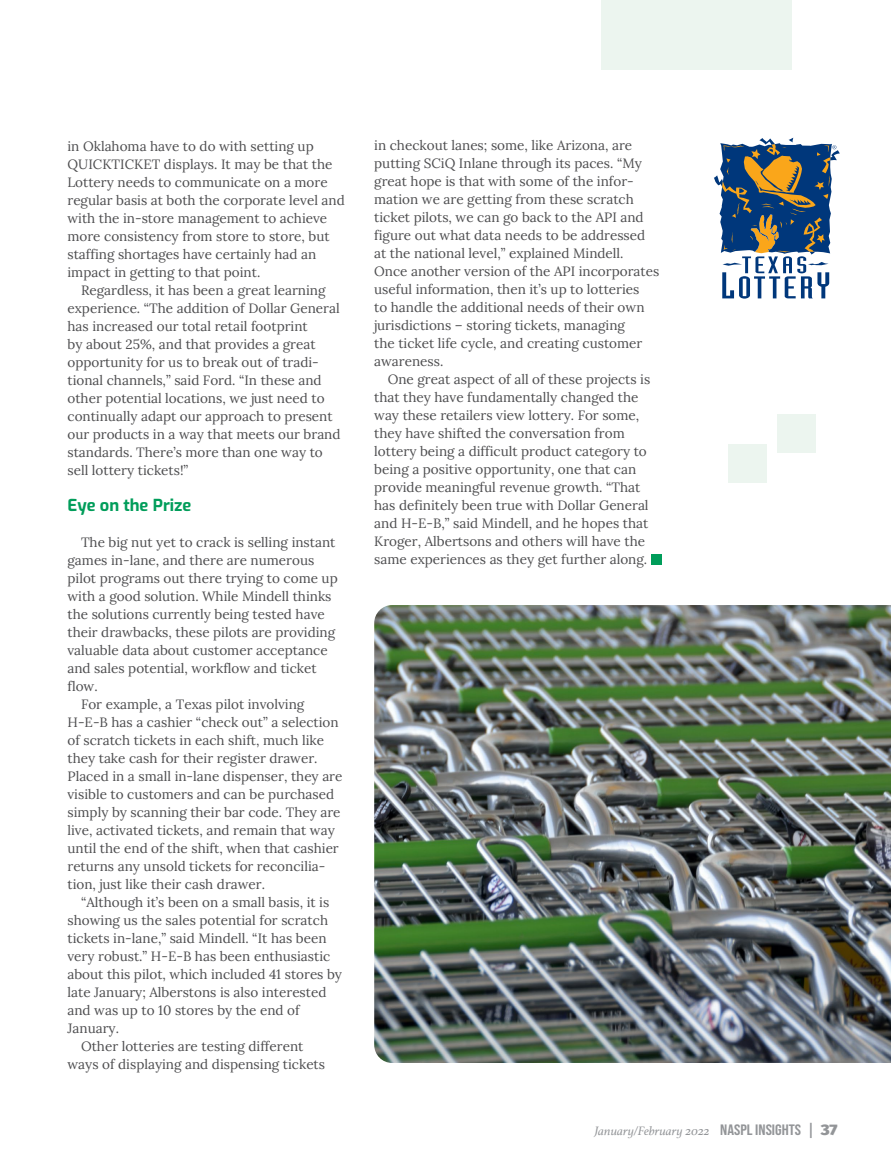
<style>
.page{position:relative;width:891px;height:1161px;background:#fff}
.page>*{position:absolute;margin:0;border:0;box-sizing:border-box;transform-origin:0 0}
.t1{font:700 16.5px "Exo";color:#009d5a}
.t2{font:13.5px/18px "Lora";color:#4d4d4f}
.t3{font:italic 12.75px "Athelas";color:#939598}
.s1{font-family:"Bebas Neue";font-style:normal;font-size:15px}
.s2{font-family:"Fira Sans";font-weight:900;font-style:normal;font-size:15px}
</style>
<div class="page">
<div style="left:601px;top:0;width:190px;height:69px;background:#ecf5ef"></div>
<img style="left:374px;top:605px;width:517px;height:458px">
<svg style="left:714px;top:138px;width:126px;height:161px"></svg>
<div style="left:777px;top:414px;width:39px;height:39px;background:#ecf5ef"></div>
<div style="left:728px;top:444px;width:38px;height:38px;background:#ecf5ef"></div>
<div style="left:651px;top:555px;width:11px;height:10px;background:#009d5a"></div>
<p class="t2" style="left:68px;top:137px;width:279px">in Oklahoma have to do with setting up QUICKTICKET displays. It may be that the Lottery needs to communicate on a more regular basis at both the corporate level and with the in-store management to achieve more consistency from store to store, but staffing shortages have certainly had an impact in getting to that point.</p>
<p class="t2" style="left:68px;top:281px;width:275px;text-indent:14px">Regardless, it has been a great learning experience. “The addition of Dollar General has increased our total retail footprint<br>by about 25%, and that provides a great opportunity for us to break out of tradi&shy;tional channels,” said Ford. “In these and other potential locations, we just need to continually adapt our approach to present our products in a way that meets our brand standards. There’s more than one way to sell lottery tickets!”</p>
<p class="t1" style="left:68px;top:493px;width:126px">Eye on the Prize</p>
<p class="t2" style="left:81px;top:533px;width:256px">The big nut yet to crack is selling instant</p>
<p class="t2" style="left:68px;top:551px;width:248px">games in-lane, and there are numerous</p>
<p class="t2" style="left:68px;top:569px;width:272px">pilot programs out there trying to come up</p>
<p class="t2" style="left:68px;top:587px;width:266px">with a good solution. While Mindell thinks</p>
<p class="t2" style="left:68px;top:605px;width:259px">the solutions currently being tested have</p>
<p class="t2" style="left:68px;top:623px;width:269px">their drawbacks, these pilots are providing</p>
<p class="t2" style="left:68px;top:641px;width:262px">valuable data about customer acceptance</p>
<p class="t2" style="left:68px;top:659px;width:251px">and sales potential, workflow and ticket</p>
<p class="t2" style="left:68px;top:677px;width:32px">flow.</p>
<p class="t2" style="left:81px;top:695px;width:225px">For example, a Texas pilot involving</p>
<p class="t2" style="left:68px;top:713px;width:273px">H-E-B has a cashier “check out” a selection</p>
<p class="t2" style="left:68px;top:731px;width:258px">of scratch tickets in each shift, much like</p>
<p class="t2" style="left:68px;top:749px;width:252px">they take cash for their register drawer.</p>
<p class="t2" style="left:68px;top:767px;width:276px">Placed in a small in-lane dispenser, they are</p>
<p class="t2" style="left:68px;top:785px;width:268px">visible to customers and can be purchased</p>
<p class="t2" style="left:68px;top:803px;width:275px">simply by scanning their bar code. They are</p>
<p class="t2" style="left:68px;top:821px;width:269px">live, activated tickets, and remain that way</p>
<p class="t2" style="left:68px;top:839px;width:273px">until the end of the shift, when that cashier</p>
<p class="t2" style="left:68px;top:857px;width:259px">returns any unsold tickets for reconcilia-</p>
<p class="t2" style="left:68px;top:875px;width:199px">tion, just like their cash drawer.</p>
<p class="t2" style="left:81px;top:893px;width:250px">“Although it’s been on a small basis, it is</p>
<p class="t2" style="left:68px;top:910px;width:262px">showing us the sales potential for scratch</p>
<p class="t2" style="left:68px;top:928px;width:261px">tickets in-lane,” said Mindell. “It has been</p>
<p class="t2" style="left:68px;top:946px;width:264px">very robust.” H-E-B has been enthusiastic</p>
<p class="t2" style="left:68px;top:964px;width:276px">about this pilot, which included 41 stores by</p>
<p class="t2" style="left:68px;top:982px;width:261px">late January; Alberstons is also interested</p>
<p class="t2" style="left:68px;top:1000px;width:234px">and was up to 10 stores by the end of</p>
<p class="t2" style="left:68px;top:1018px;width:53px">January.</p>
<p class="t2" style="left:81px;top:1036px;width:224px">Other lotteries are testing different</p>
<p class="t2" style="left:68px;top:1054px;width:259px">ways of displaying and dispensing tickets</p>
<p class="t2" style="left:374px;top:135px;width:287px">in checkout lanes; some, like Arizona, are putting SCiQ Inlane through its paces. “My great hope is that with some of the infor&shy;mation we are getting from these scratch ticket pilots, we can go back to the API and figure out what data needs to be addressed at the national level,” explained Mindell.<br>Once another version of the API incorporates useful information, then it’s up to lotteries<br>to handle the additional needs of their own jurisdictions – storing tickets, managing<br>the ticket life cycle, and creating customer awareness.</p>
<p class="t2" style="left:374px;top:369px;width:278px;text-indent:13px">One great aspect of all of these projects is that they have fundamentally changed the way these retailers view lottery. For some, they have shifted the conversation from lottery being a difficult product category to being a positive opportunity, one that can provide meaningful revenue growth. “That has definitely been true with Dollar General and H-E-B,” said Mindell, and he hopes that Kroger, Albertsons and others will have the same experiences as they get further along.</p>
<p class="t3" style="left:594px;top:1121px;width:245px">January/February 2022 <span class="s1">NASPL INSIGHTS |</span> <span class="s2">37</span></p>
</div>
